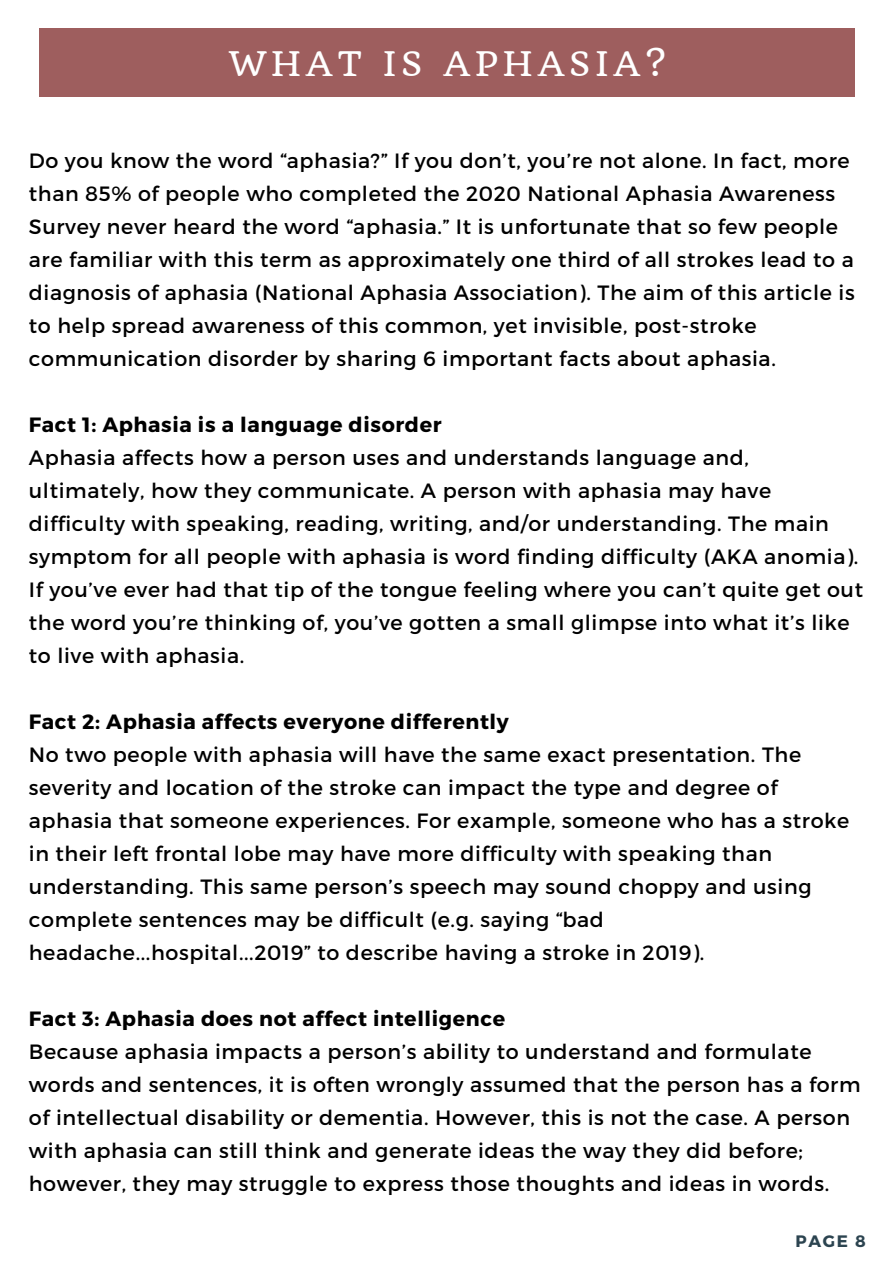
<style>
.page{position:relative;width:894px;height:1264px;background:#fff}
.page>*{position:absolute;margin:0;border:0;box-sizing:border-box;transform-origin:0 0}
.t1{font:33px "Quando";letter-spacing:.14em;color:#fff}
.t2{font:20.7px/33px "Montserrat";letter-spacing:.03em;color:#000}
.t3{font:700 20.7px "Montserrat";letter-spacing:.03em;color:#000}
.t4{font:700 16.5px "Montserrat";color:#2c4450}
</style>
<div class="page">
<div style="left:39px;top:28px;width:815px;height:69px;background:#9e5e5e"></div>
<p class="t1" style="left:229px;top:43px;width:438px">WHAT IS APHASIA?</p>
<p class="t2" style="left:29px;top:143px;width:827px">Do you know the word “aphasia?” If you don’t, you’re not alone. In fact, more than 85% of people who completed the 2020 National Aphasia Awareness Survey never heard the word “aphasia.” It is unfortunate that so few people are familiar with this term as approximately one third of all strokes lead to a diagnosis of aphasia (National Aphasia Association). The aim of this article is to help spread awareness of this common, yet invisible, post-stroke communication disorder by sharing 6 important facts about aphasia.</p>
<p class="t3" style="left:29px;top:411px;width:414px">Fact 1: Aphasia is a language disorder</p>
<p class="t2" style="left:29px;top:440px;width:835px">Aphasia affects how a person uses and understands language and, ultimately, how they communicate. A person with aphasia may have difficulty with speaking, reading, writing, and/or understanding. The main symptom for all people with aphasia is word finding difficulty (AKA anomia).<br>If you’ve ever had that tip of the tongue feeling where you can’t quite get out the word you’re thinking of, you’ve gotten a small glimpse into what it’s like to live with aphasia.</p>
<p class="t3" style="left:29px;top:708px;width:481px">Fact 2: Aphasia affects everyone differently</p>
<p class="t2" style="left:29px;top:737px;width:821px">No two people with aphasia will have the same exact presentation. The severity and location of the stroke can impact the type and degree of aphasia that someone experiences. For example, someone who has a stroke in their left frontal lobe may have more difficulty with speaking than understanding. This same person’s speech may sound choppy and using complete sentences may be difficult (e.g. saying “bad headache...hospital...2019” to describe having a stroke in 2019).</p>
<p class="t3" style="left:29px;top:1005px;width:477px">Fact 3: Aphasia does not affect intelligence</p>
<p class="t2" style="left:29px;top:1034px;width:833px">Because aphasia impacts a person’s ability to understand and formulate words and sentences, it is often wrongly assumed that the person has a form of intellectual disability or dementia. However, this is not the case. A person with aphasia can still think and generate ideas the way they did before; however, they may struggle to express those thoughts and ideas in words.</p>
<p class="t4" style="left:795px;top:1229px;width:72px">PAGE 8</p>
</div>
